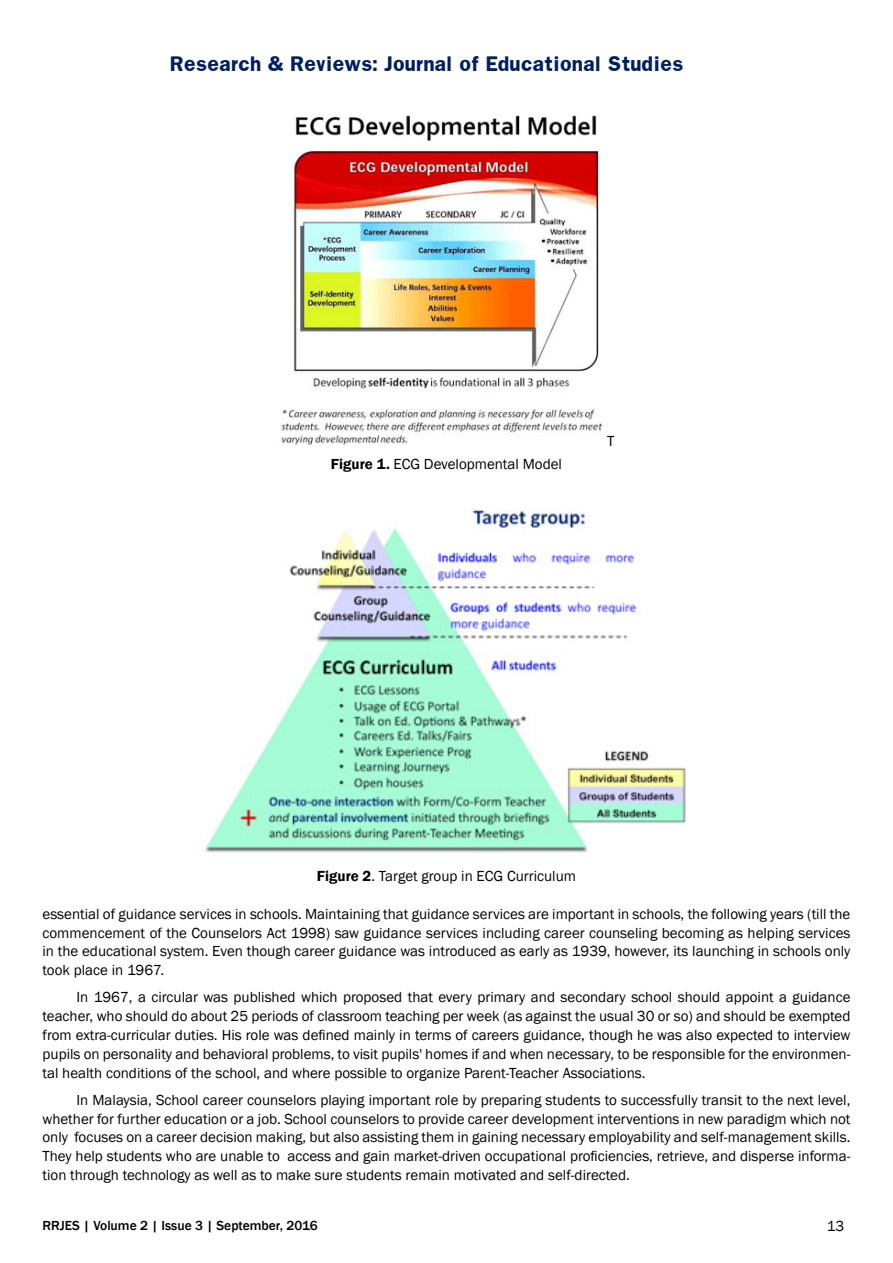
<style>
.page{position:relative;width:893px;height:1263px;background:#fff}
.page>*{position:absolute;margin:0;border:0;box-sizing:border-box;transform-origin:0 0}
.t1{font:700 18px "Franklin";color:#002060}
.t2{font:15px/18.8px "Franklin Gothic";color:#000;text-align:justify}
.t3{font:500 13.5px "Franklin Gothic";color:#000}
.s1{font-weight:600}
</style>
<div class="page">
<img style="left:281px;top:115px;width:322px;height:330px">
<img style="left:205px;top:509px;width:481px;height:344px">
<p class="t1" style="left:170px;top:51px;width:515px">Research &amp; Reviews: Journal of Educational Studies</p>
<p class="t2" style="left:331px;top:455px;width:233px"><span class="s1">Figure 1.</span> ECG Developmental Model</p>
<p class="t2" style="left:607px;top:432px;width:9px">T</p>
<p class="t2" style="left:317px;top:867px;width:261px"><span class="s1">Figure 2</span>. Target group in ECG Curriculum</p>
<p class="t2" style="left:43px;top:905px;width:809px">essential of guidance services in schools. Maintaining that guidance services are important in schools, the following years (till the commencement of the Counselors Act 1998) saw guidance services including career counseling becoming as helping services in the educational system. Even though career guidance was introduced as early as 1939, however, its launching in schools only took place in 1967.</p>
<p class="t2" style="left:43px;top:988px;width:809px;text-indent:34px">In 1967, a circular was published which proposed that every primary and secondary school should appoint a guidance teacher, who should do about 25 periods of classroom teaching per week (as against the usual 30 or so) and should be exempted from extra-curricular duties. His role was defined mainly in terms of careers guidance, though he was also expected to interview pupils on personality and behavioral problems, to visit pupils' homes if and when necessary, to be responsible for the environmen&shy;tal health conditions of the school, and where possible to organize Parent-Teacher Associations.</p>
<p class="t2" style="left:43px;top:1091px;width:809px;text-indent:34px">In Malaysia, School career counselors playing important role by preparing students to successfully transit to the next level, whether for further education or a job. School counselors to provide career development interventions in new paradigm which not only focuses on a career decision making, but also assisting them in gaining necessary employability and self-management skills.<br>They help students who are unable to access and gain market-driven occupational proficiencies, retrieve, and disperse informa&shy;tion through technology as well as to make sure students remain motivated and self-directed.</p>
<p class="t3" style="left:43px;top:1217px;width:277px">RRJES | Volume 2 | Issue 3 | September, 2016</p>
<p class="t2" style="left:827px;top:1217px;width:19px">13</p>
</div>
